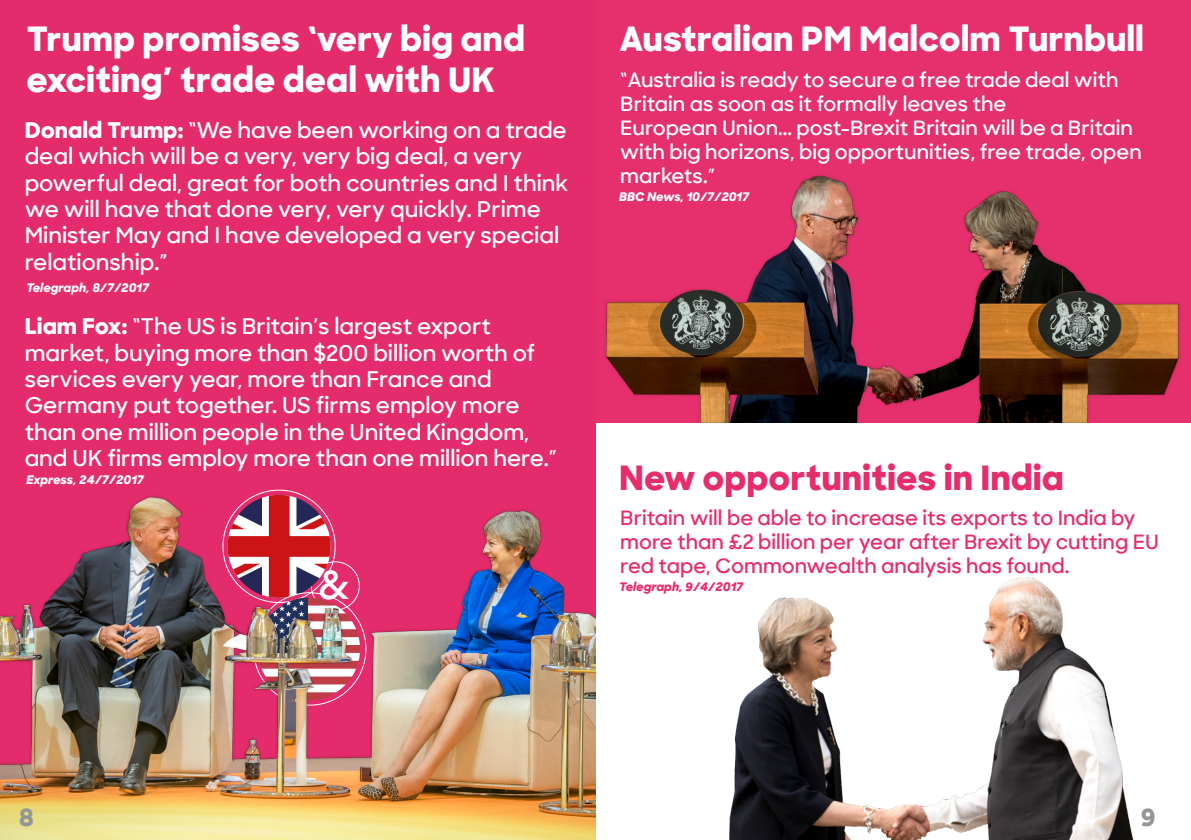
<style>
.page{position:relative;width:1191px;height:840px;background:#fff}
.page>*{position:absolute;margin:0;border:0;box-sizing:border-box;transform-origin:0 0}
.t1{font:600 39.2px "Sharp Unity";color:#fff}
.t2{font:800 34px/40.8px "Sharp Unity";color:#fff}
.t3{font:800 34px "Sharp Unity";color:#e62c6d}
.t4{font:800 24px "Sharp Unity";color:#939698}
.t5{font:600 22px/26.4px "Sharp Unity";color:#fff}
.t6{font:600 20px/24px "Sharp Unity";color:#fff}
.t7{font:600 20px/24px "Sharp Unity";color:#e62c6d}
.t8{font:italic 800 12px "Sharp Unity";color:#fff}
.t9{font:italic 800 12px "Sharp Unity";color:#e62c6d}
.s1{font-weight:800}
</style>
<div class="page">
<div style="left:0;top:0;width:595px;height:839px;background:#e42c6c"></div>
<img style="left:0;top:489px;width:595px;height:350px">
<div style="left:595px;top:0;width:596px;height:422px;background:#e5306d"></div>
<img style="left:605px;top:175px;width:575px;height:247px">
<img style="left:729px;top:577px;width:404px;height:262px">
<h2 class="t2" style="left:26px;top:18px;width:500px">Trump promises ‘very big and exciting’ trade deal with UK</h2>
<p class="t5" style="left:25px;top:116px;width:545px"><span class="s1">Donald Trump:</span> “We have been working on a trade deal which will be a very, very big deal, a very powerful deal, great for both countries and I think we will have that done very, very quickly. Prime Minister May and I have developed a very special relationship.”</p>
<p class="t8" style="left:26px;top:279px;width:124px">Telegraph, 8/7/2017</p>
<p class="t5" style="left:25px;top:312px;width:534px"><span class="s1">Liam Fox:</span> “The US is Britain’s largest export market, buying more than $200 billion worth of services every year, more than France and Germany put together. US firms employ more than one million people in the United Kingdom, and UK firms employ more than one million here.”</p>
<p class="t8" style="left:26px;top:471px;width:119px">Express, 24/7/2017</p>
<h1 class="t1" style="left:318px;top:558px;width:33px">&amp;</h1>
<h2 class="t2" style="left:619px;top:18px;width:526px">Australian PM Malcolm Turnbull</h2>
<p class="t6" style="left:620px;top:67px;width:523px">“Australia is ready to secure a free trade deal with Britain as soon as it formally leaves the<br>European Union... post-Brexit Britain will be a Britain with big horizons, big opportunities, free trade, open markets.”</p>
<p class="t8" style="left:619px;top:189px;width:131px">BBC News, 10/7/2017</p>
<h2 class="t3" style="left:619px;top:454px;width:446px">New opportunities in India</h2>
<p class="t7" style="left:620px;top:505px;width:540px">Britain will be able to increase its exports to India by more than £2 billion per year after Brexit by cutting EU red tape, Commonwealth analysis has found.</p>
<p class="t9" style="left:619px;top:579px;width:125px">Telegraph, 9/4/2017</p>
<p class="t4" style="left:19px;top:800px;width:17px">8</p>
<p class="t4" style="left:1140px;top:800px;width:16px">9</p>
</div>
